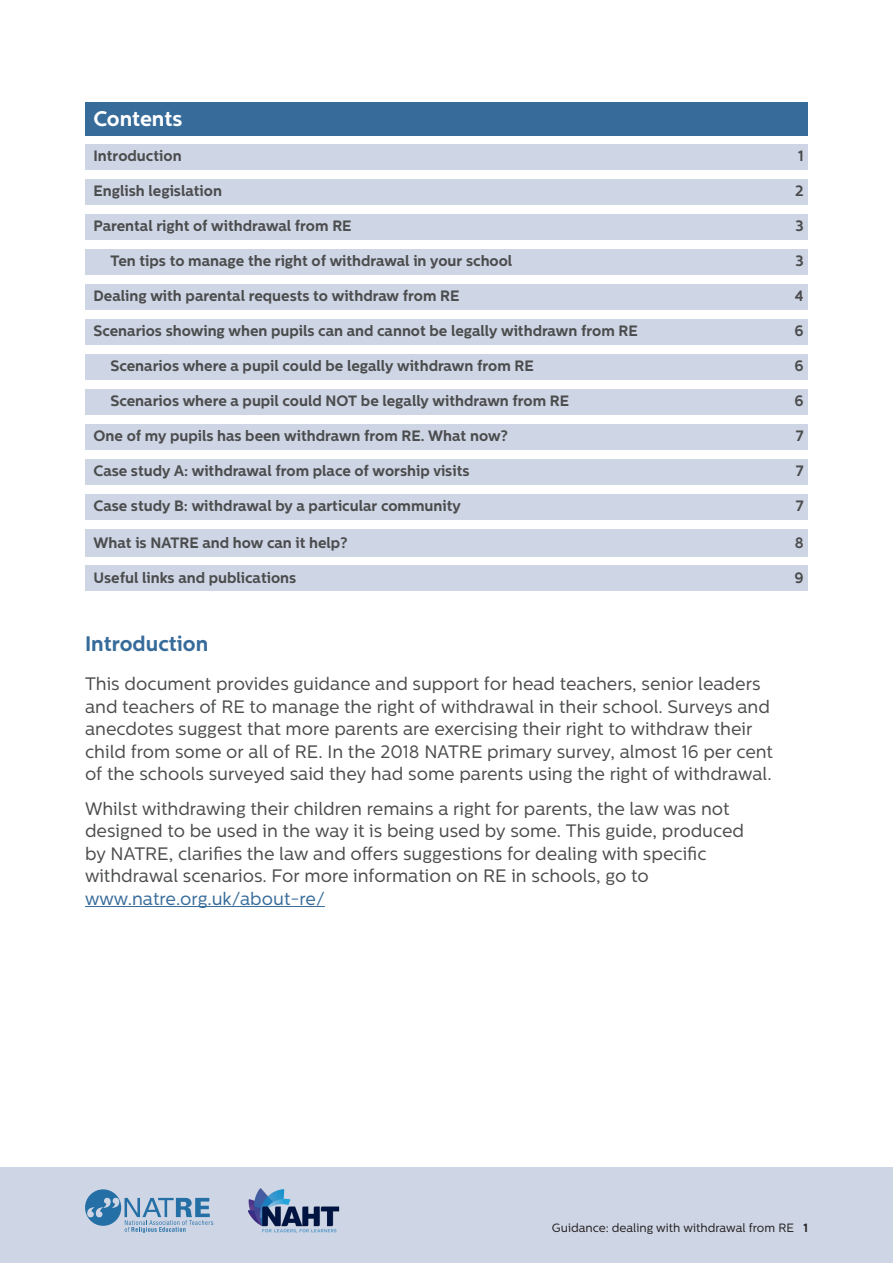
<style>
.page{position:relative;width:893px;height:1263px;background:#fff}
.page>*{position:absolute;margin:0;border:0;box-sizing:border-box;transform-origin:0 0}
.Heading_1{font:700 21px "Centrale Sans";color:#376b9a}
.TOC_Heading{font:700 21px "Centrale Sans";letter-spacing:-.005em;color:#fff}
.t1{font:18px/22.5px "Centrale Sans";color:#4b4c4d}
.Toc_1{font:700 15px "Centrale Sans";color:#4b4c4d}
.Toc_2{font:700 15px "Centrale Sans";color:#4b4c4d}
.t2{font:12px "Centrale Sans";color:#231f20}
.s1{color:#376b9a}
.s2{font-weight:700}
</style>
<div class="page">
<div style="left:0;top:1167px;width:893px;height:96px;background:#ced5e4"></div>
<img style="left:248px;top:1188px;width:92px;height:45px">
<svg style="left:85px;top:1189px;width:36px;height:37px"></svg>
<svg style="left:125px;top:1198px;width:88px;height:35px"></svg>
<svg style="left:87px;top:1198px;width:32px;height:19px"></svg>
<div style="left:85px;top:102px;width:723px;height:34px;background:#376b9a"></div>
<div style="left:85px;top:144px;width:723px;height:25px;background:#ced5e4"></div>
<div style="left:85px;top:179px;width:723px;height:25px;background:#ced5e4"></div>
<div style="left:85px;top:214px;width:723px;height:25px;background:#ced5e4"></div>
<div style="left:85px;top:249px;width:723px;height:25px;background:#ced5e4"></div>
<div style="left:85px;top:284px;width:723px;height:25px;background:#ced5e4"></div>
<div style="left:85px;top:319px;width:723px;height:25px;background:#ced5e4"></div>
<div style="left:85px;top:354px;width:723px;height:25px;background:#ced5e4"></div>
<div style="left:85px;top:389px;width:723px;height:25px;background:#ced5e4"></div>
<div style="left:85px;top:424px;width:723px;height:25px;background:#ced5e4"></div>
<div style="left:85px;top:459px;width:723px;height:25px;background:#ced5e4"></div>
<div style="left:85px;top:494px;width:723px;height:25px;background:#ced5e4"></div>
<div style="left:85px;top:529px;width:723px;height:28px;background:#ced5e4"></div>
<div style="left:85px;top:566px;width:723px;height:25px;background:#ced5e4"></div>
<hr style="left:85px;top:906px;width:240px;height:1px;background:#376b9a">
<p class="TOC_Heading" style="left:94px;top:107px;width:90px">Contents</p>
<p class="Toc_1" style="left:94px;top:147px;width:90px">Introduction</p>
<p class="Toc_1" style="left:798px;top:147px;width:7px">1</p>
<p class="Toc_1" style="left:94px;top:182px;width:130px">English legislation</p>
<p class="Toc_1" style="left:795px;top:182px;width:10px">2</p>
<p class="Toc_1" style="left:94px;top:217px;width:260px">Parental right of withdrawal from RE</p>
<p class="Toc_1" style="left:795px;top:217px;width:10px">3</p>
<p class="Toc_2" style="left:111px;top:252px;width:403px">Ten tips to manage the right of withdrawal in your school</p>
<p class="Toc_2" style="left:795px;top:252px;width:10px">3</p>
<p class="Toc_1" style="left:94px;top:287px;width:367px">Dealing with parental requests to withdraw from RE</p>
<p class="Toc_1" style="left:795px;top:287px;width:10px">4</p>
<p class="Toc_1" style="left:94px;top:322px;width:546px">Scenarios showing when pupils can and cannot be legally withdrawn from RE</p>
<p class="Toc_1" style="left:794px;top:322px;width:11px">6</p>
<p class="Toc_2" style="left:111px;top:357px;width:425px">Scenarios where a pupil could be legally withdrawn from RE</p>
<p class="Toc_2" style="left:794px;top:357px;width:11px">6</p>
<p class="Toc_2" style="left:111px;top:392px;width:460px">Scenarios where a pupil could NOT be legally withdrawn from RE</p>
<p class="Toc_2" style="left:794px;top:392px;width:11px">6</p>
<p class="Toc_2" style="left:94px;top:427px;width:416px">One of my pupils has been withdrawn from RE. What now?</p>
<p class="Toc_2" style="left:796px;top:427px;width:9px">7</p>
<p class="Toc_1" style="left:94px;top:462px;width:377px">Case study A: withdrawal from place of worship visits</p>
<p class="Toc_1" style="left:796px;top:462px;width:9px">7</p>
<p class="Toc_1" style="left:94px;top:497px;width:369px">Case study B: withdrawal by a particular community</p>
<p class="Toc_1" style="left:796px;top:497px;width:9px">7</p>
<p class="Toc_1" style="left:94px;top:534px;width:256px">What is NATRE and how can it help?</p>
<p class="Toc_1" style="left:795px;top:534px;width:10px">8</p>
<p class="Toc_1" style="left:94px;top:569px;width:204px">Useful links and publications</p>
<p class="Toc_1" style="left:794px;top:569px;width:11px">9</p>
<p class="Heading_1" style="left:85px;top:631px;width:125px">Introduction</p>
<p class="t1" style="left:85px;top:672px;width:689px">This document provides guidance and support for head teachers, senior leaders and teachers of RE to manage the right of withdrawal in their school. Surveys and anecdotes suggest that more parents are exercising their right to withdraw their child from some or all of RE. In the 2018 NATRE primary survey, almost 16 per cent of the schools surveyed said they had some parents using the right of withdrawal.</p>
<p class="t1" style="left:85px;top:797px;width:661px">Whilst withdrawing their children remains a right for parents, the law was not designed to be used in the way it is being used by some. This guide, produced by NATRE, clarifies the law and offers suggestions for dealing with specific withdrawal scenarios. For more information on RE in schools, go to <span class="s1">www.natre.org.uk/about-re/</span></p>
<p class="t2" style="left:552px;top:1221px;width:258px">Guidance: dealing with withdrawal from RE <span class="s2">1</span></p>
</div>
